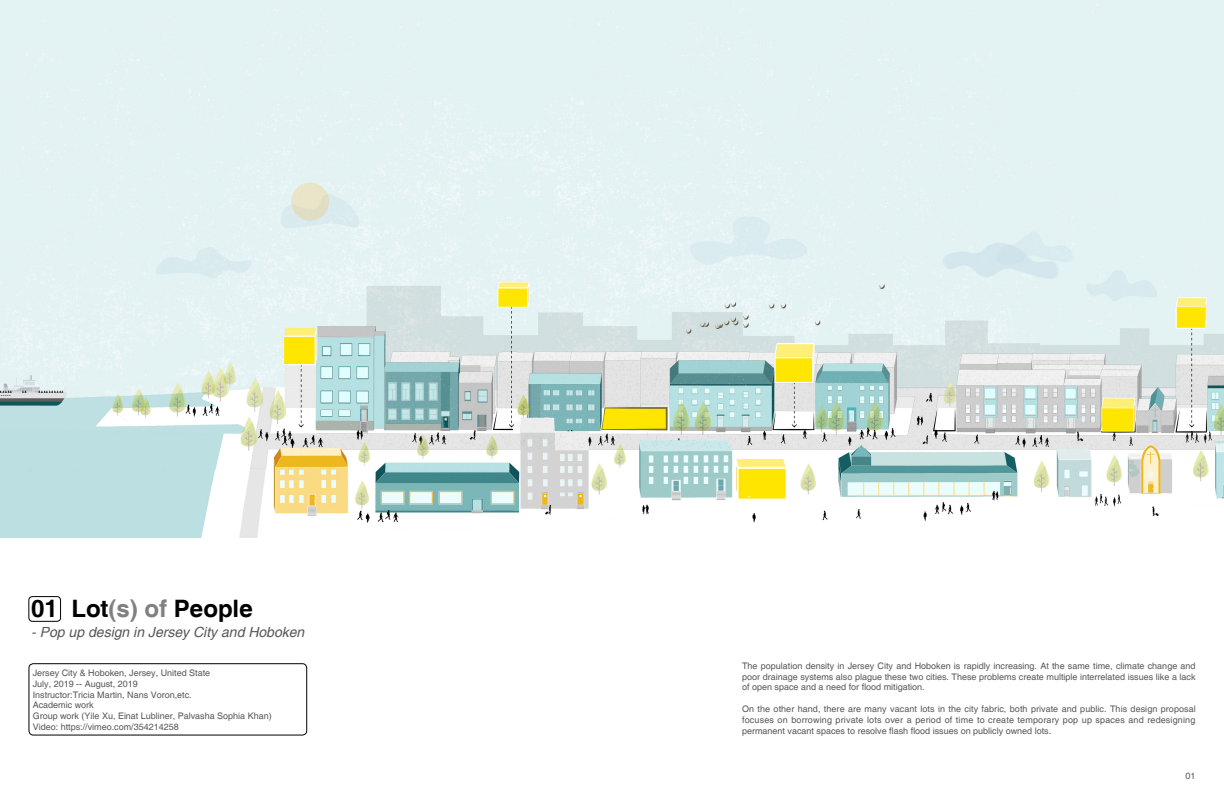
<style>
.page{position:relative;width:1224px;height:792px;background:#fff}
.page>*{position:absolute;margin:0;border:0;box-sizing:border-box;transform-origin:0 0}
.t1{font:700 24px "Helvetica";color:#000}
.t2{font:italic 14px "Helvetica";color:#595757}
.t3{font:9px/10.8px "Helvetica";color:#595757;text-align:justify}
.s1{color:#817f80}
</style>
<div class="page">
<img style="left:0;top:0;width:1224px;height:537px">
<div style="left:28px;top:596px;width:33px;height:26px;border:1px solid #000;border-radius:4px"></div>
<div style="left:29px;top:663px;width:278px;height:72px;border:1px solid #000;border-radius:4px"></div>
<h1 class="t1" style="left:31px;top:594px;width:223px">01 Lot<span class="s1">(s) of</span> People</h1>
<h2 class="t2" style="left:31px;top:624px;width:275px">- Pop up design in Jersey City and Hoboken</h2>
<p class="t3" style="left:33px;top:668px;width:240px;text-align:left">Jersey City &amp; Hoboken, Jersey, United State<br>July, 2019 -- August, 2019<br>Instructor:Tricia Martin, Nans Voron,etc.<br>Academic work<br>Group work (Yile Xu, Einat Lubliner, Palvasha Sophia Khan)<br>Video: https://vimeo.com/354214258</p>
<p class="t3" style="left:742px;top:661px;width:455px">The population density in Jersey City and Hoboken is rapidly increasing. At the same time, climate change and poor drainage systems also plague these two cities. These problems create multiple interrelated issues like a lack of open space and a need for flood mitigation.</p>
<p class="t3" style="left:742px;top:704px;width:455px">On the other hand, there are many vacant lots in the city fabric, both private and public. This design proposal focuses on borrowing private lots over a period of time to create temporary pop up spaces and redesigning permanent vacant spaces to resolve flash flood issues on publicly owned lots.</p>
<p class="t3" style="left:1186px;top:771px;width:12px">01</p>
</div>
